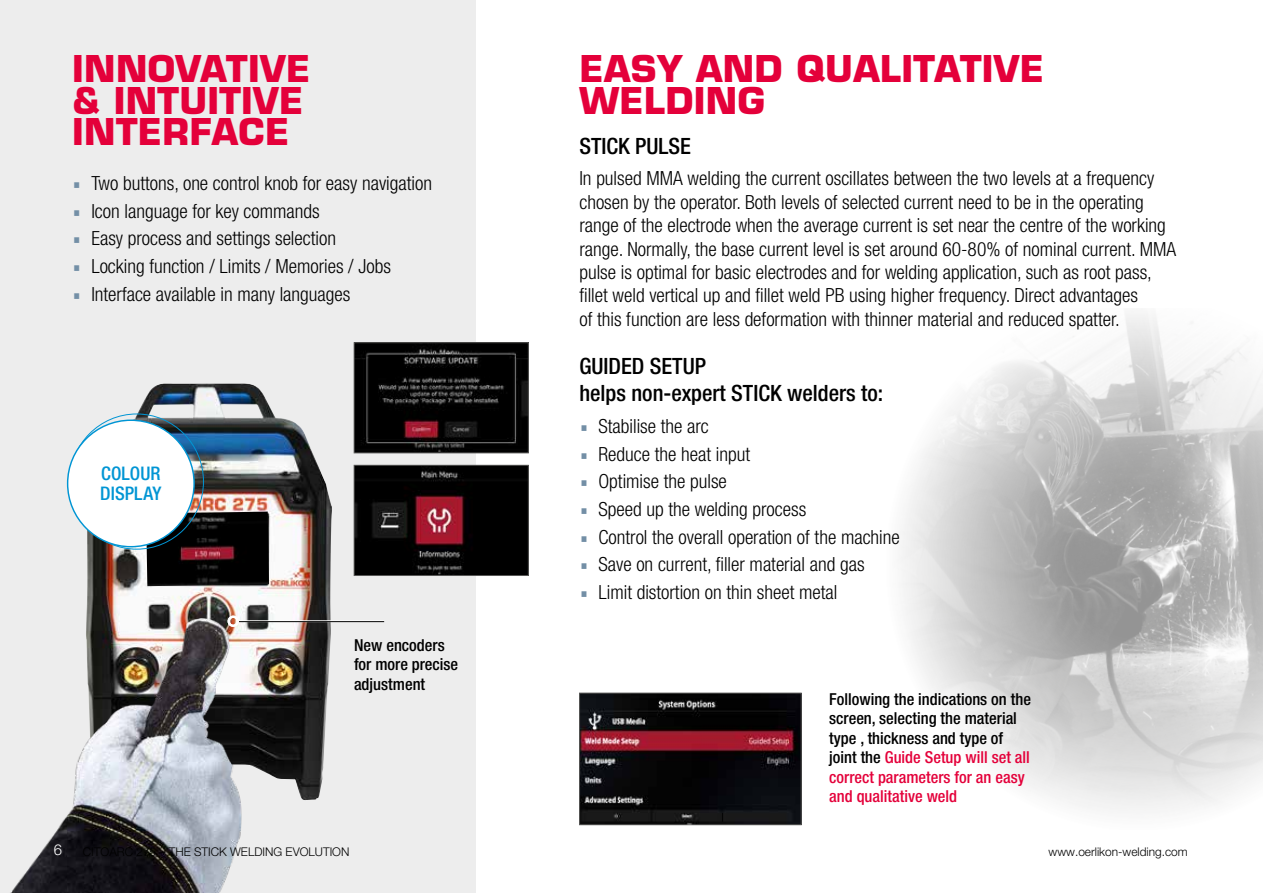
<style>
.page{position:relative;width:1263px;height:893px;background:#fff}
.page>*{position:absolute;margin:0;border:0;box-sizing:border-box;transform-origin:0 0}
.t1{font:700 36px/31.5px "Eurostile LT Std";letter-spacing:.01em;color:#e4003a}
.t2{font:500 condensed 22.5px/27px "Helvetica Neue LT Std";color:#000}
.t3{font:300 condensed 19.5px/23.4px "Helvetica Neue LT Std";color:#000}
.t4{font:500 condensed 18.75px/20.1px "Helvetica Neue LT Std";letter-spacing:.005em;color:#0095d4}
.t5{font:500 condensed 16.5px/19.5px "Helvetica Neue LT Std";color:#000}
.t6{font:300 15px "Helvetica Neue LT Std";color:#fff}
.t7{font:300 12px "Helvetica Neue LT Std";color:#000}
.s1{font-family:"Titillium";font-stretch:normal;color:#738fa6}
.s2{color:#e4003a}
</style>
<div class="page">
<div style="left:0;top:0;width:475px;height:893px;background:#ededed"></div>
<img style="left:86px;top:383px;width:246px;height:417px">
<img style="left:900px;top:314px;width:363px;height:497px">
<img style="left:146px;top:512px;width:123px;height:74px">
<hr style="left:239px;top:620px;width:145px;height:2px;background:#fff">
<hr style="left:239px;top:621px;width:145px;height:1px;background:#000">
<img style="left:356px;top:467px;width:170px;height:107px">
<div style="left:354px;top:465px;width:174px;height:111px;border:1px solid #575756"></div>
<img style="left:581px;top:695px;width:218px;height:128px">
<div style="left:579px;top:693px;width:222px;height:132px;border:1px solid #575756"></div>
<img style="left:356px;top:345px;width:170px;height:106px">
<div style="left:354px;top:343px;width:174px;height:110px;border:1px solid #575756"></div>
<svg style="left:66px;top:413px;width:138px;height:137px;background:#ced5d9"></svg>
<img style="left:10px;top:608px;width:246px;height:285px">
<h1 class="t1" style="left:72px;top:53px;width:240px">INNOVATIVE &amp; INTUITIVE<br>INTERFACE</h1>
<p class="t3" style="left:72px;top:171px;width:361px"><span class="s1">•</span> Two buttons, one control knob for easy navigation</p>
<p class="t3" style="left:72px;top:199px;width:249px"><span class="s1">•</span> Icon language for key commands</p>
<p class="t3" style="left:72px;top:226px;width:265px"><span class="s1">•</span> Easy process and settings selection</p>
<p class="t3" style="left:72px;top:254px;width:320px"><span class="s1">•</span> Locking function / Limits / Memories / Jobs</p>
<p class="t3" style="left:72px;top:282px;width:280px"><span class="s1">•</span> Interface available in many languages</p>
<p class="t4" style="left:100px;top:463px;width:63px">COLOUR<br>DISPLAY</p>
<p class="t5" style="left:354px;top:635px;width:106px">New encoders for more precise adjustment</p>
<h1 class="t1" style="left:579px;top:53px;width:466px">EASY AND QUALITATIVE<br>WELDING</h1>
<p class="t2" style="left:579px;top:132px;width:113px">STICK PULSE</p>
<p class="t3" style="left:579px;top:167px;width:598px">In pulsed MMA welding the current oscillates between the two levels at a frequency chosen by the operator. Both levels of selected current need to be in the operating range of the electrode when the average current is set near the centre of the working range. Normally, the base current level is set around 60-80% of nominal current. MMA pulse is optimal for basic electrodes and for welding application, such as root pass, fillet weld vertical up and fillet weld PB using higher frequency. Direct advantages<br>of this function are less deformation with thinner material and reduced spatter.</p>
<p class="t2" style="left:579px;top:352px;width:305px">GUIDED SETUP<br>helps non-expert STICK welders to:</p>
<p class="t3" style="left:579px;top:414px;width:131px"><span class="s1">•</span> Stabilise the arc</p>
<p class="t3" style="left:579px;top:442px;width:172px"><span class="s1">•</span> Reduce the heat input</p>
<p class="t3" style="left:579px;top:470px;width:149px"><span class="s1">•</span> Optimise the pulse</p>
<p class="t3" style="left:579px;top:497px;width:228px"><span class="s1">•</span> Speed up the welding process</p>
<p class="t3" style="left:579px;top:525px;width:322px"><span class="s1">•</span> Control the overall operation of the machine</p>
<p class="t3" style="left:579px;top:553px;width:287px"><span class="s1">•</span> Save on current, filler material and gas</p>
<p class="t3" style="left:579px;top:580px;width:259px"><span class="s1">•</span> Limit distortion on thin sheet metal</p>
<p class="t5" style="left:829px;top:689px;width:203px">Following the indications on the screen, selecting the material type , thickness and type of joint the <span class="s2">Guide Setup will set all correct parameters for an easy and qualitative weld</span></p>
<p class="t6" style="left:54px;top:840px;width:10px">6</p>
<p class="t7" style="left:83px;top:845px;width:268px">CITOARC 275 – THE STICK WELDING EVOLUTION</p>
<p class="t7" style="left:1048px;top:845px;width:141px">www.oerlikon-welding.com</p>
</div>
